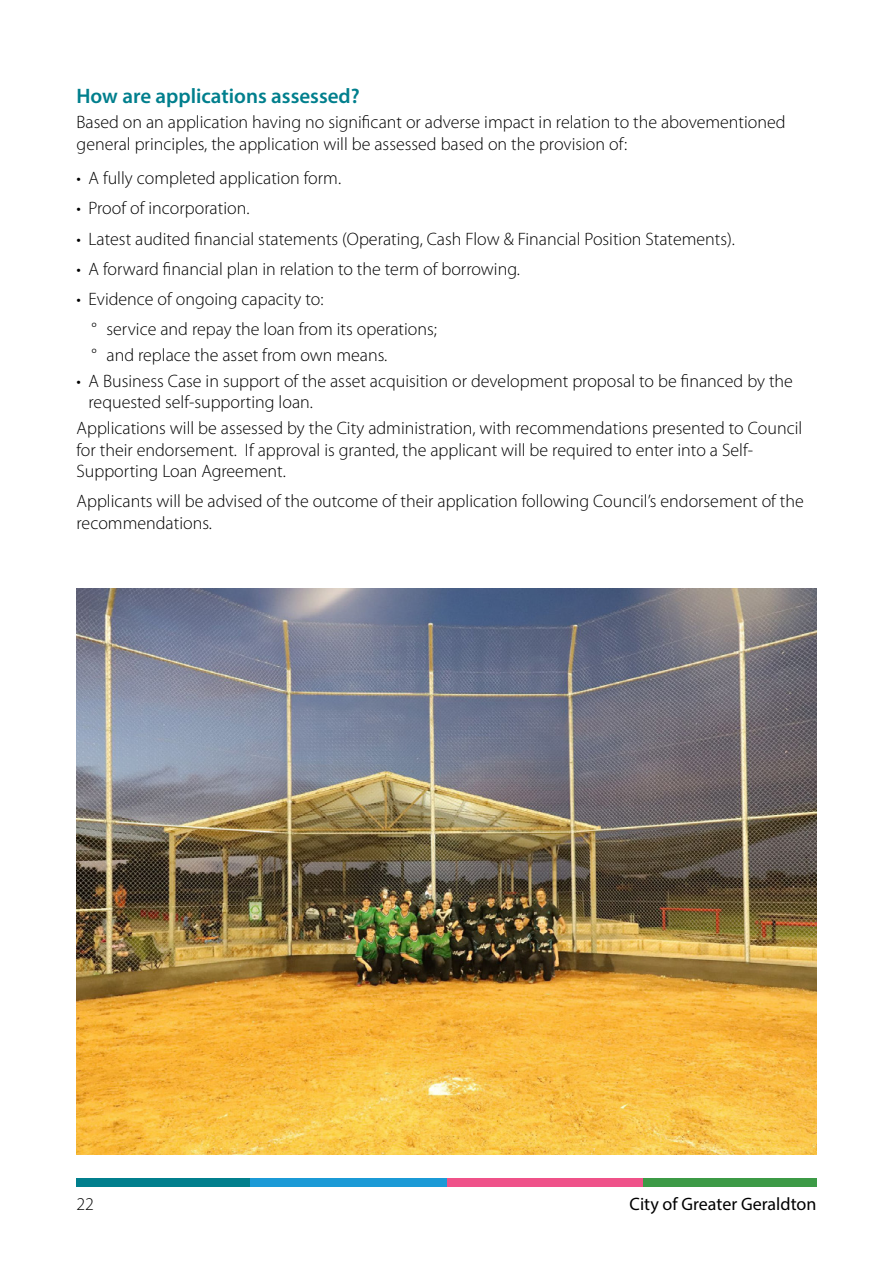
<style>
.page{position:relative;width:893px;height:1263px;background:#fff}
.page>*{position:absolute;margin:0;border:0;box-sizing:border-box;transform-origin:0 0}
.t1{font:600 21px "Myriad Pro";color:#007f8d}
.t2{font:300 18px/21.6px "Myriad Pro";color:#000}
.t3{font:18px "Myriad Pro";color:#000}
</style>
<div class="page">
<div style="left:77px;top:1178px;width:173px;height:8px;background:#017f8d"></div>
<div style="left:446px;top:1178px;width:197px;height:8px;background:#ef5289"></div>
<div style="left:643px;top:1178px;width:173px;height:8px;background:#3c9a46"></div>
<div style="left:250px;top:1178px;width:196px;height:8px;background:#1b9ad6"></div>
<img style="left:77px;top:589px;width:739px;height:565px">
<p class="t1" style="left:77px;top:82px;width:285px">How are applications assessed?</p>
<p class="t2" style="left:77px;top:111px;width:711px">Based on an application having no significant or adverse impact in relation to the abovementioned general principles, the application will be assessed based on the provision of:</p>
<p class="t2" style="left:77px;top:167px;width:266px">• A fully completed application form.</p>
<p class="t2" style="left:77px;top:198px;width:174px">• Proof of incorporation.</p>
<p class="t2" style="left:77px;top:228px;width:660px">• Latest audited financial statements (Operating, Cash Flow &amp; Financial Position Statements).</p>
<p class="t2" style="left:77px;top:258px;width:445px">• A forward financial plan in relation to the term of borrowing.</p>
<p class="t2" style="left:92px;top:283px;width:347px;line-height:30.3px;text-indent:-15px">• Evidence of ongoing capacity to:<br>° service and repay the loan from its operations;</p>
<p class="t2" style="left:92px;top:344px;width:297px">° and replace the asset from own means.</p>
<p class="t2" style="left:89px;top:370px;width:706px;text-indent:-12px">• A Business Case in support of the asset acquisition or development proposal to be financed by the requested self-supporting loan.</p>
<p class="t2" style="left:77px;top:417px;width:727px">Applications will be assessed by the City administration, with recommendations presented to Council for their endorsement. If approval is granted, the applicant will be required to enter into a Self-<br>Supporting Loan Agreement.</p>
<p class="t2" style="left:77px;top:490px;width:729px">Applicants will be advised of the outcome of their application following Council’s endorsement of the recommendations.</p>
<p class="t2" style="left:77px;top:1193px;width:19px">22</p>
<p class="t3" style="left:630px;top:1193px;width:188px">City of Greater Geraldton</p>
</div>
